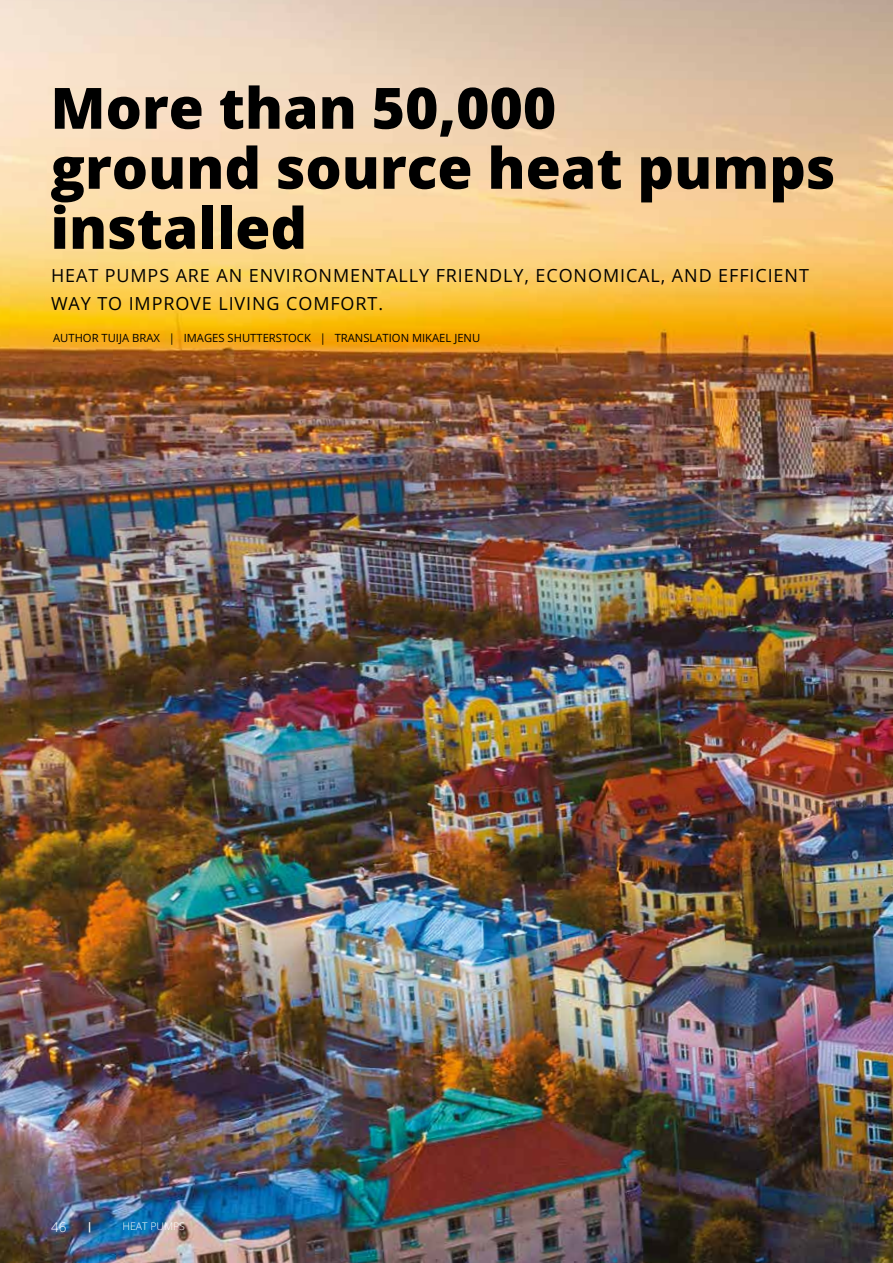
<style>
.page{position:relative;width:893px;height:1263px;background:#fff}
.page>*{position:absolute;margin:0;border:0;box-sizing:border-box;transform-origin:0 0}
.t1{font:800 57px/60px "Open Sans";color:#000}
.t2{font:18px/28.5px "Open Sans";letter-spacing:.05em;color:#000}
.t3{font:300 13.5px "Open Sans";color:#fff}
.t4{font:11.25px "Open Sans";color:#000}
.t5{font:300 10.5px "Open Sans";color:#fff}
.t6{font:700 10.5px "Open Sans";color:#fff}
</style>
<div class="page">
<img style="left:0;top:0;width:893px;height:1263px">
<h1 class="t1" style="left:50px;top:77px;width:786px">More than 50,000<br>ground source heat pumps installed</h1>
<p class="t2" style="left:51px;top:261px;width:759px">HEAT PUMPS ARE AN ENVIRONMENTALLY FRIENDLY, ECONOMICAL, AND EFFICIENT<br>WAY TO IMPROVE LIVING COMFORT.</p>
<p class="t4" style="left:53px;top:330px;width:429px">AUTHOR TUIJA BRAX | IMAGES SHUTTERSTOCK | TRANSLATION MIKAEL JENU</p>
<p class="t3" style="left:51px;top:1218px;width:17px">46</p>
<p class="t6" style="left:87px;top:1219px;width:7px">|</p>
<p class="t5" style="left:122px;top:1219px;width:64px">HEAT PUMPS</p>
</div>
